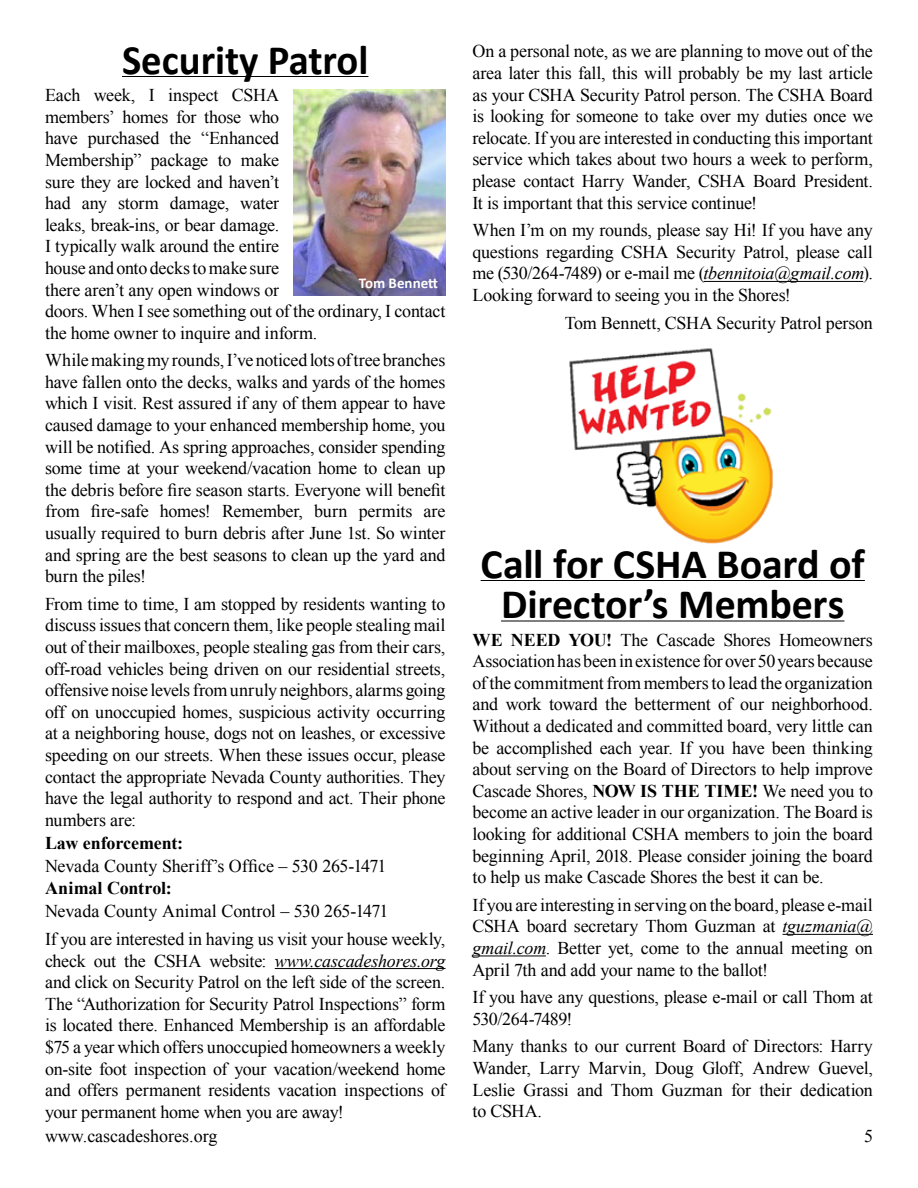
<style>
.page{position:relative;width:918px;height:1188px;background:#fff}
.page>*{position:absolute;margin:0;border:0;box-sizing:border-box;transform-origin:0 0}
.t1{font:700 42px/40.5px "Calibri";letter-spacing:-.005em;color:#000;text-align:center}
.t2{font:18px/21.6px "Times New Roman";letter-spacing:-.01em;color:#000;text-align:justify}
.t3{font:700 18px "Times New Roman";letter-spacing:-.01em;color:#000}
.t4{font:700 15px "Calibri";color:#fff}
.s1{font-style:italic}
.s2{font-weight:700}
</style>
<div class="page">
<hr style="left:122px;top:76px;width:246px;height:1px;background:#000">
<hr style="left:275px;top:968px;width:171px;height:1px;background:#000">
<hr style="left:481px;top:580px;width:384px;height:1px;background:#000">
<hr style="left:501px;top:621px;width:343px;height:1px;background:#000">
<hr style="left:783px;top:934px;width:90px;height:1px;background:#000">
<hr style="left:472px;top:956px;width:74px;height:1px;background:#000">
<img style="left:294px;top:89px;width:151px;height:206px">
<hr style="left:704px;top:281px;width:159px;height:1px;background:#000">
<img style="left:569px;top:348px;width:204px;height:196px">
<h1 class="t1" style="left:122px;top:39px;width:248px">Security Patrol</h1>
<p class="t2" style="left:45px;top:84px;width:402px;text-align:left">Each week, I inspect CSHA<br>members’ homes for those who<br>have purchased the “Enhanced<br>Membership” package to make<br>sure they are locked and haven’t<br>had any storm damage, water<br>leaks, break-ins, or bear damage.<br>I typically walk around the entire<br>house and onto decks to make sure<br>there aren’t any open windows or<br>doors. When I see something out of the ordinary, I contact the home owner to inquire and inform.</p>
<p class="t2" style="left:45px;top:349px;width:402px">While making my rounds, I’ve noticed lots of tree branches have fallen onto the decks, walks and yards of the homes which I visit. Rest assured if any of them appear to have caused damage to your enhanced membership home, you will be notified. As spring approaches, consider spending some time at your weekend/vacation home to clean up the debris before fire season starts. Everyone will benefit from fire-safe homes! Remember, burn permits are usually required to burn debris after June 1st. So winter and spring are the best seasons to clean up the yard and burn the piles!</p>
<p class="t2" style="left:45px;top:593px;width:402px">From time to time, I am stopped by residents wanting to discuss issues that concern them, like people stealing mail out of their mailboxes, people stealing gas from their cars, off-road vehicles being driven on our residential streets, offensive noise levels from unruly neighbors, alarms going off on unoccupied homes, suspicious activity occurring at a neighboring house, dogs not on leashes, or excessive speeding on our streets. When these issues occur, please contact the appropriate Nevada County authorities. They have the legal authority to respond and act. Their phone numbers are:</p>
<p class="t3" style="left:45px;top:831px;width:140px">Law enforcement:</p>
<p class="t2" style="left:45px;top:855px;width:343px">Nevada County Sheriff’s Office – 530 265-1471</p>
<p class="t3" style="left:45px;top:876px;width:128px">Animal Control:</p>
<p class="t2" style="left:45px;top:897px;width:402px;line-height:27.6px">Nevada County Animal Control – 530 265-1471<br>If you are interested in having us visit your house weekly,</p>
<p class="t2" style="left:45px;top:949px;width:402px">check out the CSHA website: <span class="s1">www.cascadeshores.org </span>and click on Security Patrol on the left side of the screen.<br>The “Authorization for Security Patrol Inspections” form is located there. Enhanced Membership is an affordable $75 a year which offers unoccupied homeowners a weekly on-site foot inspection of your vacation/weekend home and offers permanent residents vacation inspections of your permanent home when you are away!</p>
<p class="t4" style="left:359px;top:274px;width:81px">Tom Bennett</p>
<p class="t2" style="left:472px;top:40px;width:402px">On a personal note, as we are planning to move out of the area later this fall, this will probably be my last article as your CSHA Security Patrol person. The CSHA Board is looking for someone to take over my duties once we relocate. If you are interested in conducting this important service which takes about two hours a week to perform, please contact Harry Wander, CSHA Board President.<br>It is important that this service continue!</p>
<p class="t2" style="left:472px;top:219px;width:402px">When I’m on my rounds, please say Hi! If you have any questions regarding CSHA Security Patrol, please call me (530/264-7489) or e-mail me (<span class="s1">tbennitoia@gmail.com</span>).<br>Looking forward to seeing you in the Shores!</p>
<p class="t2" style="left:565px;top:312px;width:310px">Tom Bennett, CSHA Security Patrol person</p>
<h1 class="t1" style="left:481px;top:543px;width:386px">Call for CSHA Board of<br>Director’s Members</h1>
<p class="t2" style="left:472px;top:628px;width:402px"><span class="s2">WE NEED YOU!</span> The Cascade Shores Homeowners Association has been in existence for over 50 years because of the commitment from members to lead the organization and work toward the betterment of our neighborhood.<br>Without a dedicated and committed board, very little can be accomplished each year. If you have been thinking about serving on the Board of Directors to help improve Cascade Shores, <span class="s2">NOW IS THE TIME!</span> We need you to become an active leader in our organization. The Board is looking for additional CSHA members to join the board beginning April, 2018. Please consider joining the board to help us make Cascade Shores the best it can be.</p>
<p class="t2" style="left:472px;top:894px;width:402px">If you are interesting in serving on the board, please e-mail CSHA board secretary Thom Guzman at <span class="s1">tguzmania@ gmail.com</span>. Better yet, come to the annual meeting on April 7th and add your name to the ballot!</p>
<p class="t2" style="left:472px;top:986px;width:402px">If you have any questions, please e-mail or call Thom at<br>530/264-7489!</p>
<p class="t2" style="left:472px;top:1035px;width:402px">Many thanks to our current Board of Directors: Harry Wander, Larry Marvin, Doug Gloff, Andrew Guevel, Leslie Grassi and Thom Guzman for their dedication to CSHA.</p>
<p class="t2" style="left:45px;top:1125px;width:174px">www.cascadeshores.org</p>
<p class="t2" style="left:864px;top:1125px;width:10px">5</p>
</div>
